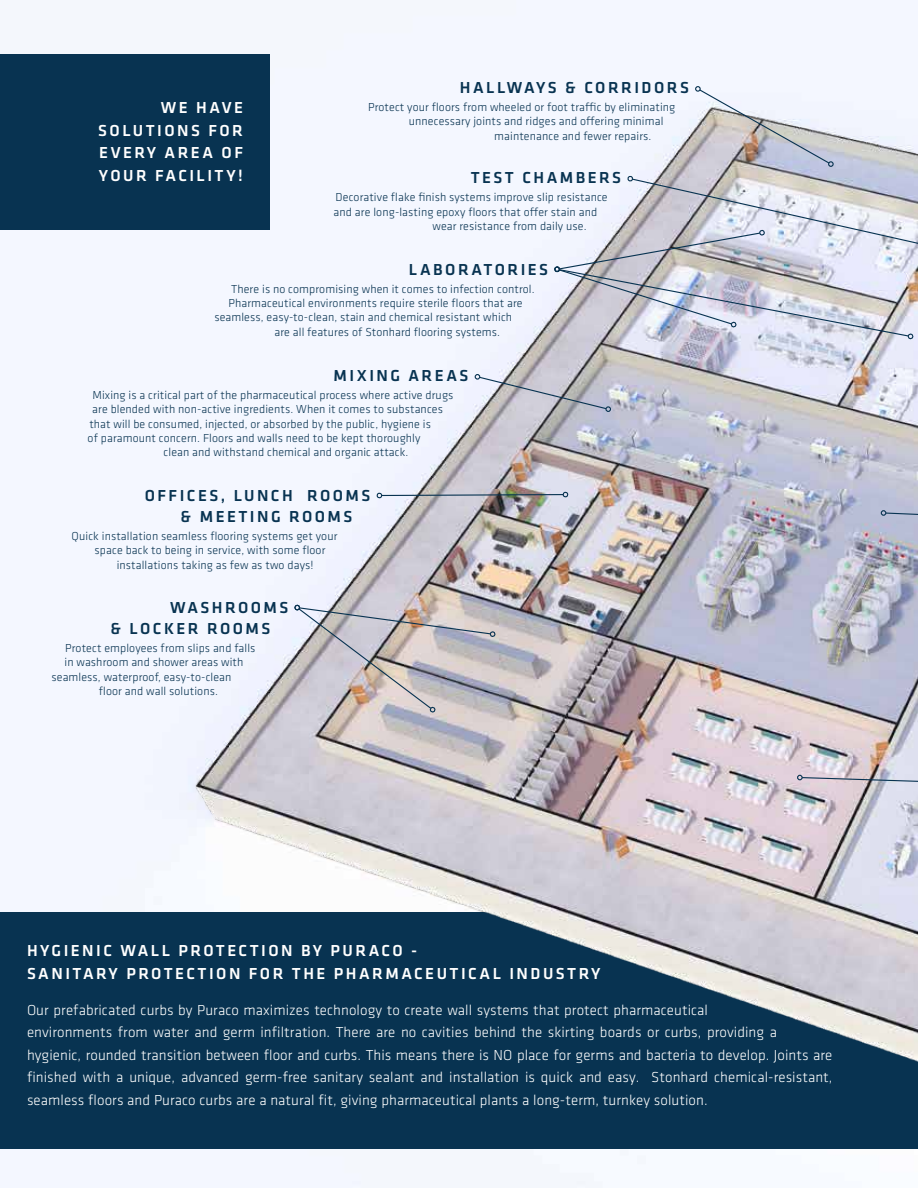
<style>
.page{position:relative;width:918px;height:1188px;background:#fff}
.page>*{position:absolute;margin:0;border:0;box-sizing:border-box;transform-origin:0 0}
.t1{font:500 16.5px/22.5px "Klavika";letter-spacing:.15em;color:#fff;text-align:justify}
.t2{font:500 16.5px/21px "Klavika";letter-spacing:.15em;color:#083351}
.t3{font:300 15px/22.5px "Klavika";letter-spacing:.005em;color:#fff}
.t4{font:300 12px "Klavika";letter-spacing:.01em;color:#083351}
</style>
<div class="page">
<img style="left:0;top:7px;width:918px;height:1181px">
<div style="left:0;top:54px;width:270px;height:176px;background:#083351"></div>
<svg style="left:376px;top:491px;width:193px;height:7px"></svg>
<svg style="left:475px;top:374px;width:136px;height:38px;background:#babbc4"></svg>
<svg style="left:881px;top:510px;width:37px;height:36px"></svg>
<svg style="left:695px;top:86px;width:139px;height:81px"></svg>
<svg style="left:797px;top:775px;width:121px;height:31px;background:#c6c2cd"></svg>
<img style="left:293px;top:604px;width:204px;height:110px">
<svg style="left:553px;top:175px;width:365px;height:165px"></svg>
<h1 class="t2" style="left:460px;top:77px;width:231px">HALLWAYS &amp; CORRIDORS</h1>
<p class="t4" style="left:368px;top:100px;width:309px">Protect your floors from wheeled or foot traffic by eliminating</p>
<p class="t4" style="left:409px;top:114px;width:256px">unnecessary joints and ridges and offering minimal</p>
<p class="t4" style="left:494px;top:129px;width:159px">maintenance and fewer repairs.</p>
<h1 class="t2" style="left:471px;top:168px;width:152px">TEST CHAMBERS</h1>
<p class="t4" style="left:336px;top:190px;width:274px">Decorative flake finish systems improve slip resistance</p>
<p class="t4" style="left:334px;top:205px;width:265px">and are long-lasting epoxy floors that offer stain and</p>
<p class="t4" style="left:432px;top:219px;width:156px">wear resistance from daily use.</p>
<h1 class="t2" style="left:409px;top:259px;width:141px">LABORATORIES</h1>
<p class="t4" style="left:231px;top:281px;width:305px">There is no compromising when it comes to infection control.</p>
<p class="t4" style="left:228px;top:296px;width:296px">Pharmaceutical environments require sterile floors that are</p>
<p class="t4" style="left:214px;top:310px;width:299px">seamless, easy-to-clean, stain and chemical resistant which</p>
<p class="t4" style="left:274px;top:325px;width:227px">are all features of Stonhard flooring systems.</p>
<h1 class="t2" style="left:334px;top:365px;width:136px">MIXING AREAS</h1>
<p class="t4" style="left:92px;top:388px;width:363px">Mixing is a critical part of the pharmaceutical process where active drugs</p>
<p class="t4" style="left:92px;top:402px;width:352px">are blended with non-active ingredients. When it comes to substances</p>
<p class="t4" style="left:89px;top:416px;width:343px">that will be consumed, injected, or absorbed by the public, hygiene is</p>
<p class="t4" style="left:88px;top:431px;width:334px">of paramount concern. Floors and walls need to be kept thoroughly</p>
<p class="t4" style="left:164px;top:445px;width:246px">clean and withstand chemical and organic attack.</p>
<h1 class="t2" style="left:181px;top:485px;width:191px;text-indent:-36px">OFFICES, LUNCH ROOMS &amp; MEETING ROOMS</h1>
<p class="t4" style="left:72px;top:529px;width:267px">Quick installation seamless flooring systems get your</p>
<p class="t4" style="left:95px;top:543px;width:232px">space back to being in service, with some floor</p>
<p class="t4" style="left:117px;top:557px;width:198px">installations taking as few as two days!</p>
<h1 class="t2" style="left:110px;top:597px;width:180px;text-indent:60px">WASHROOMS &amp; LOCKER ROOMS</h1>
<p class="t4" style="left:65px;top:641px;width:192px">Protect employees from slips and falls</p>
<p class="t4" style="left:65px;top:655px;width:180px">in washroom and shower areas with</p>
<p class="t4" style="left:52px;top:669px;width:181px">seamless, waterproof, easy-to-clean</p>
<p class="t4" style="left:99px;top:684px;width:121px">floor and wall solutions.</p>
<h1 class="t1" style="left:98px;top:97px;width:146px;text-indent:63px">WE HAVE SOLUTIONS FOR EVERY AREA OF YOUR FACILITY!</h1>
<h1 class="t1" style="left:27px;top:940px;width:575px">HYGIENIC WALL PROTECTION BY PURACO -<br>SANITARY PROTECTION FOR THE PHARMACEUTICAL INDUSTRY</h1>
<p class="t3" style="left:27px;top:998px;width:807px">Our prefabricated curbs by Puraco maximizes technology to create wall systems that protect pharmaceutical<br>environments from water and germ infiltration. There are no cavities behind the skirting boards or curbs, providing a hygienic, rounded transition between floor and curbs. This means there is NO place for germs and bacteria to develop. Joints are finished with a unique, advanced germ-free sanitary sealant and installation is quick and easy. Stonhard chemical-resistant, seamless floors and Puraco curbs are a natural fit, giving pharmaceutical plants a long-term, turnkey solution.</p>
</div>
